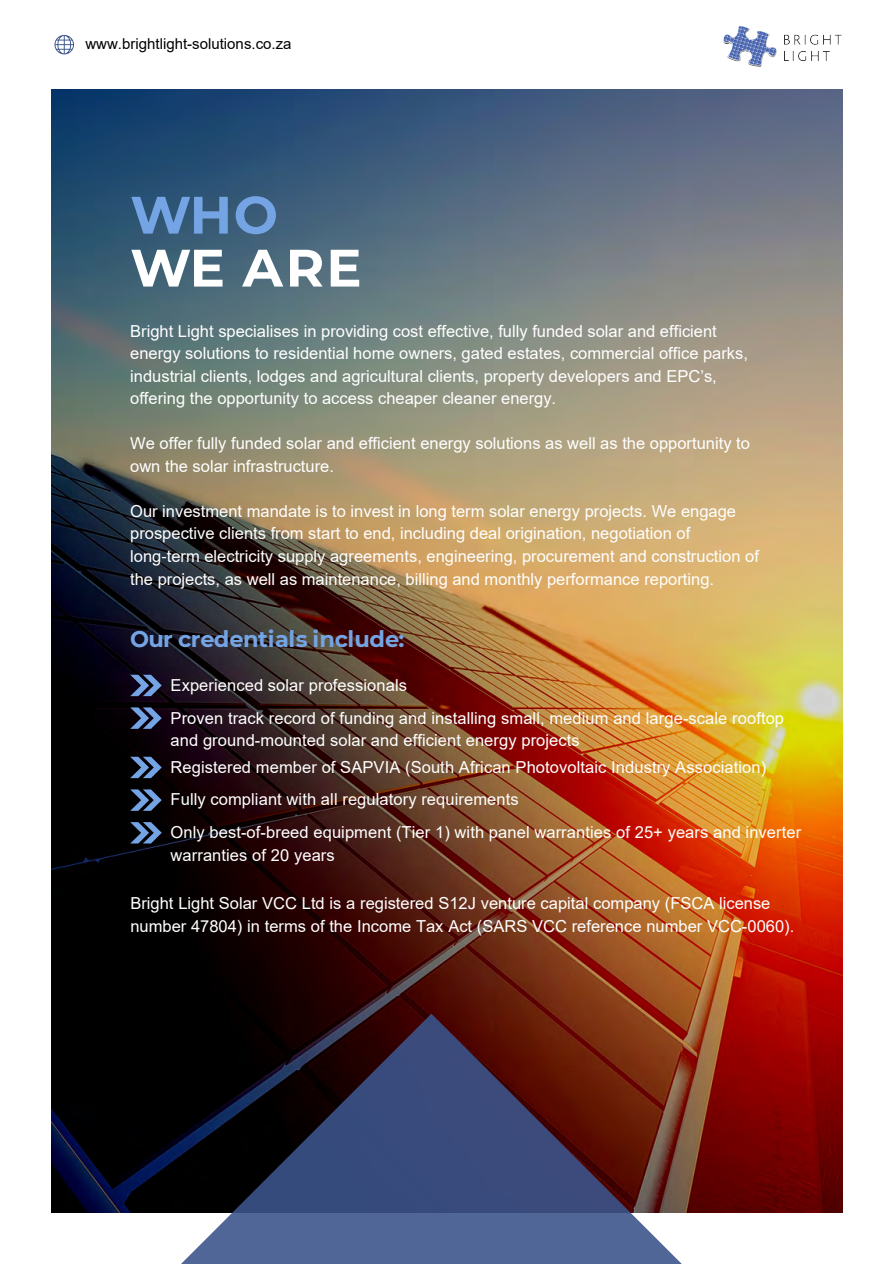
<style>
.page{position:relative;width:894px;height:1264px;background:#fff}
.page>*{position:absolute;margin:0;border:0;box-sizing:border-box;transform-origin:0 0}
.t1{font:700 52.5px "Montserrat";color:#fff}
.t2{font:700 52.5px "Montserrat";color:#74a4e4}
.t3{font:700 22.5px "Montserrat";letter-spacing:-.02em;color:#74a4e4}
.t4{font:16.5px/22.5px "Arial";color:#fff}
.t5{font:15px "Arial";color:#000}
.s1{font-family:"Noto Sans"}
.s2{font-style:inherit}
</style>
<div class="page">
<img style="left:52px;top:89px;width:790px;height:924px">
<svg style="left:51px;top:1013px;width:792px;height:250px;background:#513946"></svg>
<svg style="left:54px;top:35px;width:20px;height:19px"></svg>
<svg style="left:130px;top:674px;width:32px;height:22px"></svg>
<svg style="left:130px;top:707px;width:32px;height:21px"></svg>
<svg style="left:130px;top:756px;width:32px;height:22px"></svg>
<svg style="left:130px;top:789px;width:32px;height:21px"></svg>
<svg style="left:130px;top:822px;width:32px;height:21px"></svg>
<img style="left:723px;top:26px;width:118px;height:41px">
<p class="t5" style="left:85px;top:33px;width:207px">www.brightlight-solutions.co.za</p>
<p class="t2" style="left:130px;top:177px;width:149px">WHO</p>
<p class="t1" style="left:130px;top:230px;width:233px">WE ARE</p>
<p class="t4" style="left:130px;top:319px;width:619px">Bright Light specialises in providing cost effective, fully funded solar and efficient energy solutions to residential home owners, gated estates, commercial office parks, industrial clients, lodges and agricultural clients, property developers and EPC’s, offering the opportunity to access cheaper cleaner energy.</p>
<p class="t4" style="left:130px;top:432px;width:621px">We offer fully funded solar and efficient energy solutions as well as the opportunity to own the solar infrastructure.</p>
<p class="t4" style="left:130px;top:500px;width:630px">Our investment mandate is to invest in long term solar energy projects. We engage prospective clients from start to end, including deal origination, negotiation of long<span class="s1">‑</span>term electricity supply agreements, engineering, procurement and construction of the projects, as well as maintenance, billing and monthly performance reporting.</p>
<p class="t3" style="left:130px;top:622px;width:276px">Our credentials include:</p>
<p class="t4" style="left:170px;top:674px;width:238px">Experienced solar professionals</p>
<p class="t4" style="left:170px;top:706px;width:615px">Proven track record of funding and installing small, medium and large-scale rooftop and ground-mounted solar and efficient energy projects</p>
<p class="t4" style="left:170px;top:756px;width:597px">Registered member of SAPVIA (South African Photovoltaic Industry Association)</p>
<p class="t4" style="left:170px;top:787px;width:349px">Fully compliant with all regulatory requirements</p>
<p class="t4" style="left:170px;top:821px;width:632px">Only best-of-breed equipment (Tier 1) with panel warranties of 25+ years and inverter warranties of 20 years</p>
<p class="t4" style="left:130px;top:891px;width:665px">Bright Light Solar VCC Ltd is a registered S12J venture capital company (<span class="s2">FSCA license number</span> 47804) in terms of the Income Tax Act (SARS VCC reference number VCC-0060).</p>
</div>
